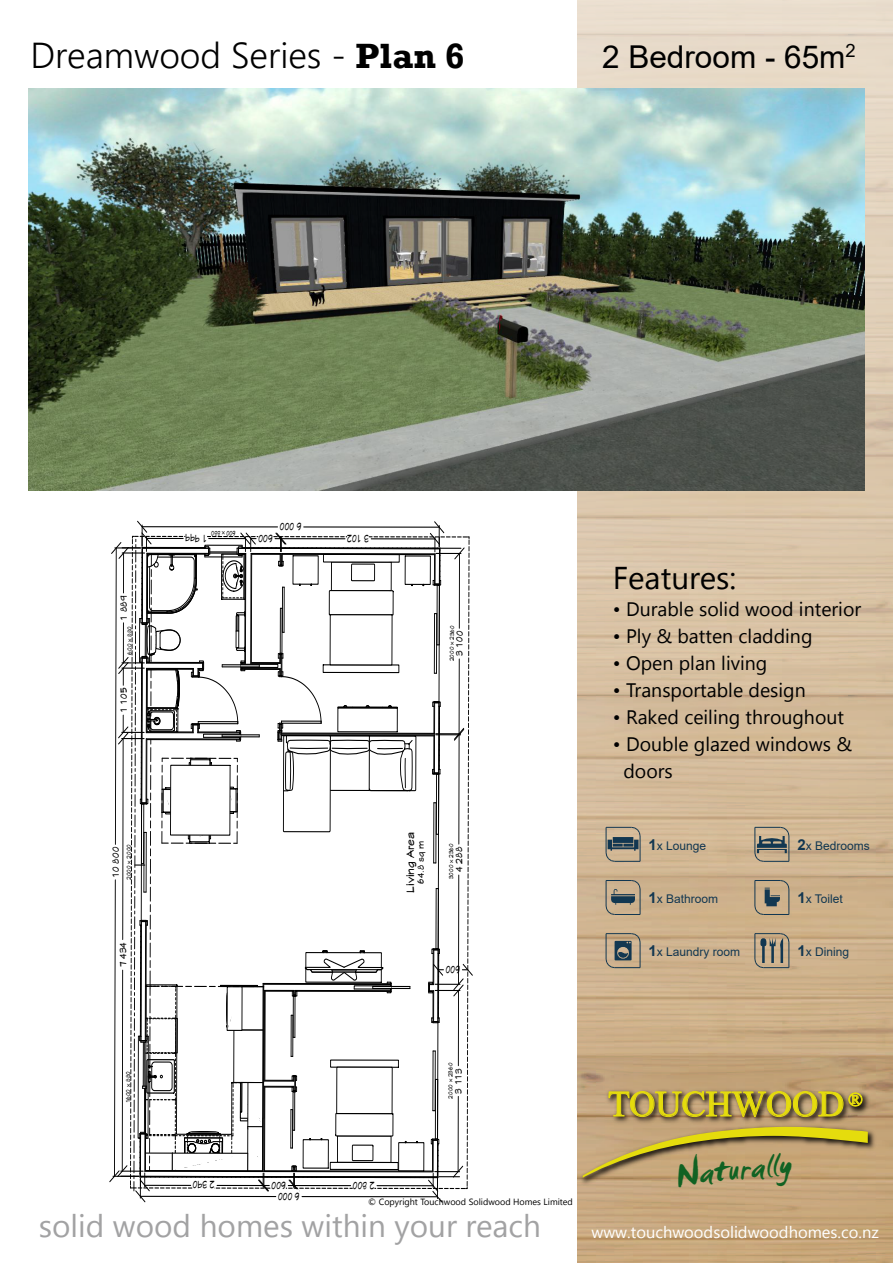
<style>
.page{position:relative;width:893px;height:1263px;background:#fff}
.page>*{position:absolute;margin:0;border:0;box-sizing:border-box;transform-origin:0 0}
.t1{font:36.15px "Times New Roman";color:#e5dc0d}
.t2{font:300 36px "Segoe UI";color:#000}
.t3{font:35.1px "Smudger Let Plain";color:#116223}
.t4{font:31.5px "Gadugi";color:#a2a2a3}
.t5{font:31.5px "Arial";color:#000}
.t6{font:31.5px "Gadugi";color:#000}
.t7{font:19.5px/27px "Gadugi";color:#000}
.t8{font:16.5px "Gadugi";color:#fff}
.t9{font:12px "Arial";color:#123751}
.t10{font:10.5px "Chief Blueprint";letter-spacing:-.005em;color:#000;scale:1.17 1}
.t11{font:10.2px "Chief Blueprint";color:#000;scale:.85 1}
.t12{font:9px "Gadugi";color:#000}
.t13{font:8.7px "Chief Blueprint";color:#000;scale:1.17 1}
.t14{font:8.7px "Chief Blueprint";color:#000;scale:1.18 1}
.t15{font:8.25px "Chief Blueprint";color:#000;scale:1.17 1}
.t16{font:6.45px "Chief Blueprint";color:#000;scale:.85 1}
.t17{font:5.55px "Chief Blueprint";letter-spacing:-.005em;color:#000;scale:1.18 1}
.s1{font-family:"Rockwell";font-weight:700}
.s2{font-weight:700;font-size:15px}
</style>
<div class="page">
<img style="left:578px;top:0;width:315px;height:1263px">
<img style="left:579px;top:1123px;width:300px;height:65px">
<svg style="left:583px;top:1123px;width:285px;height:55px;background:#bb9d6a"></svg>
<img style="left:604px;top:1082px;width:251px;height:57px">
<img style="left:844px;top:1086px;width:30px;height:36px">
<svg style="left:605px;top:933px;width:36px;height:36px"></svg>
<svg style="left:754px;top:880px;width:36px;height:35px"></svg>
<svg style="left:605px;top:880px;width:36px;height:35px"></svg>
<svg style="left:754px;top:826px;width:36px;height:36px"></svg>
<svg style="left:605px;top:826px;width:36px;height:36px"></svg>
<svg style="left:754px;top:933px;width:36px;height:36px"></svg>
<img style="left:28px;top:89px;width:836px;height:401px">
<svg style="left:110px;top:521px;width:363px;height:681px"></svg>
<h2 class="t2" style="left:30px;top:21px;width:436px">Dreamwood Series - <span class="s1">Plan 6</span></h2>
<h3 class="t5" style="left:602px;top:35px;width:255px">2 Bedroom - 65m<sup>2</sup></h3>
<p class="t13" style="left:121px;top:621px;width:23px;rotate:-90deg">1 889</p>
<p class="t17" style="left:128px;top:655px;width:26px;rotate:-90deg">600 x 880</p>
<p class="t13" style="left:121px;top:713px;width:23px;rotate:-90deg">1 105</p>
<p class="t17" style="left:127px;top:880px;width:32px;rotate:-90deg">2000 x 2000</p>
<p class="t14" style="left:113px;top:878px;width:28px;rotate:-90deg">10 800</p>
<p class="t13" style="left:121px;top:967px;width:23px;rotate:-90deg">7 434</p>
<p class="t11" style="left:301px;top:529px;width:27px;rotate:-180deg">6 000</p>
<p class="t16" style="left:236px;top:535px;width:30px;rotate:-180deg">600 x 880</p>
<p class="t11" style="left:207px;top:541px;width:27px;rotate:-180deg">1 999</p>
<p class="t11" style="left:273px;top:541px;width:19px;rotate:-180deg">600</p>
<p class="t11" style="left:369px;top:541px;width:27px;rotate:-180deg">3 102</p>
<p class="t17" style="left:450px;top:661px;width:32px;rotate:-90deg">2000 x 2360</p>
<p class="t13" style="left:457px;top:656px;width:23px;rotate:-90deg">3 100</p>
<p class="t10" style="left:407px;top:893px;width:54px;rotate:-90deg">Living Area</p>
<p class="t15" style="left:418px;top:884px;width:38px;rotate:-90deg">64.8 sq m</p>
<p class="t17" style="left:450px;top:879px;width:32px;rotate:-90deg">3000 x 2360</p>
<p class="t13" style="left:457px;top:872px;width:23px;rotate:-90deg">4 288</p>
<p class="t11" style="left:460px;top:972px;width:19px;rotate:-180deg">600</p>
<h3 class="t6" style="left:613px;top:558px;width:125px">Features:</h3>
<p class="t7" style="left:613px;top:595px;width:250px">• Durable solid wood interior</p>
<p class="t7" style="left:613px;top:622px;width:201px">• Ply &amp; batten cladding</p>
<p class="t7" style="left:613px;top:649px;width:156px">• Open plan living</p>
<p class="t7" style="left:613px;top:676px;width:194px">• Transportable design</p>
<p class="t7" style="left:613px;top:703px;width:233px">• Raked ceiling throughout</p>
<p class="t7" style="left:623px;top:730px;width:230px;text-indent:-11px">• Double glazed windows &amp; doors</p>
<p class="t9" style="left:648px;top:837px;width:59px"><span class="s2">1</span>x Lounge</p>
<p class="t9" style="left:797px;top:837px;width:74px"><span class="s2">2</span>x Bedrooms</p>
<p class="t9" style="left:797px;top:890px;width:47px"><span class="s2">1</span>x Toilet</p>
<p class="t9" style="left:648px;top:890px;width:71px"><span class="s2">1</span>x Bathroom</p>
<p class="t9" style="left:648px;top:944px;width:93px"><span class="s2">1</span>x Laundry room</p>
<p class="t9" style="left:797px;top:944px;width:53px"><span class="s2">1</span>x Dining</p>
<p class="t17" style="left:127px;top:1103px;width:29px;rotate:-90deg">1600 x 880</p>
<p class="t17" style="left:449px;top:1099px;width:32px;rotate:-90deg">2000 x 2360</p>
<p class="t13" style="left:456px;top:1094px;width:23px;rotate:-90deg">3 113</p>
<p class="t11" style="left:215px;top:1188px;width:27px;rotate:-180deg">2 390</p>
<p class="t11" style="left:286px;top:1188px;width:19px;rotate:-180deg">600</p>
<p class="t11" style="left:374px;top:1188px;width:27px;rotate:-180deg">2 800</p>
<p class="t11" style="left:300px;top:1199px;width:27px;rotate:-180deg">6 000</p>
<p class="t12" style="left:368px;top:1196px;width:206px">© Copyright Touchwood Solidwood Homes Limited</p>
<h3 class="t4" style="left:39px;top:1207px;width:504px">solid wood homes within your reach</h3>
<h1 class="t1" style="left:608px;top:1078px;width:256px">TOUCHWOOD <sup>®</sup></h1>
<h3 class="t3" style="left:674px;top:1153px;width:118px;rotate:-5deg">Naturally</h3>
<p class="t8" style="left:591px;top:1223px;width:289px">www.touchwoodsolidwoodhomes.co.nz</p>
</div>
